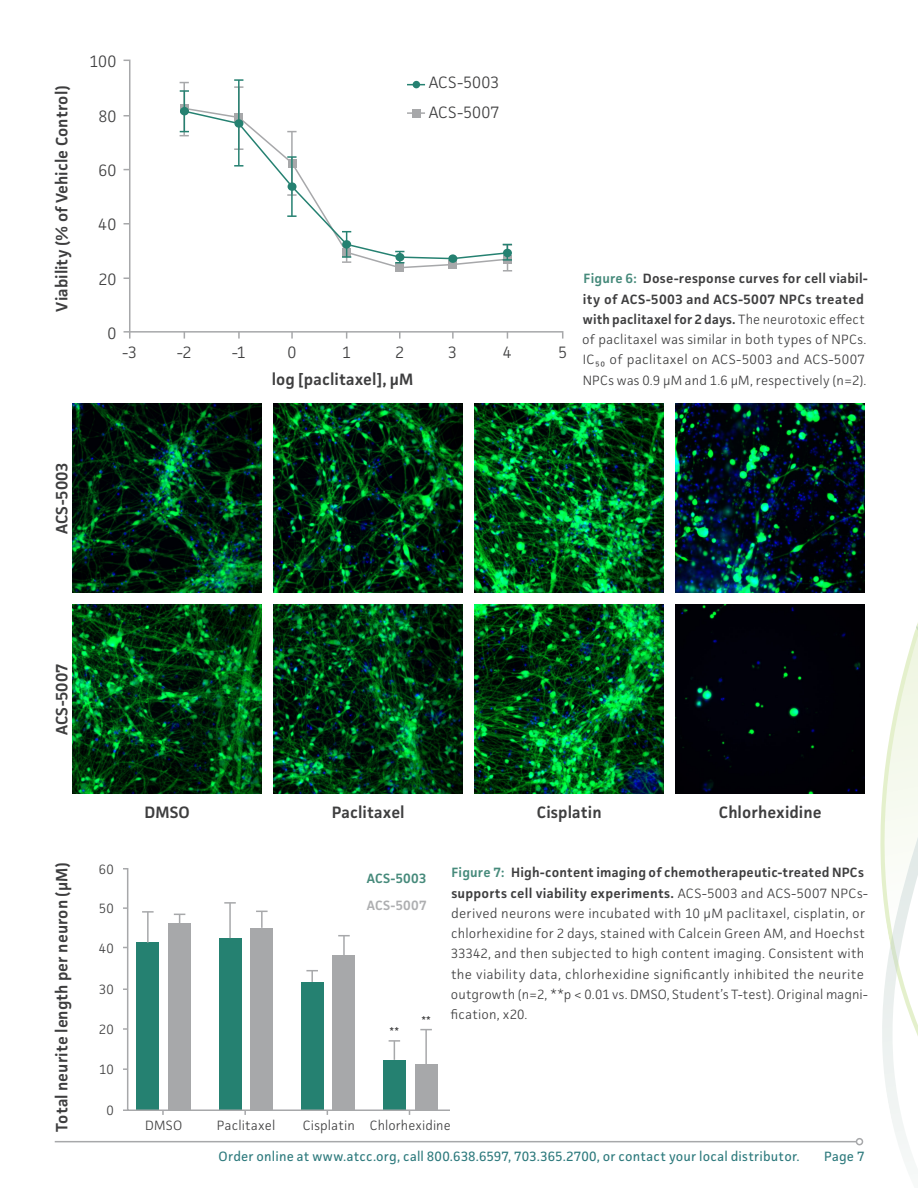
<style>
.page{position:relative;width:918px;height:1188px;background:#fff}
.page>*{position:absolute;margin:0;border:0;box-sizing:border-box;transform-origin:0 0}
.t1{font:600 16.5px "Facit";letter-spacing:.005em;color:#3e3e3f}
.t2{font:300 16.5px "Facit";letter-spacing:.005em;color:#3e3e3f}
.t3{font:300 13.5px/20.2px "Facit";letter-spacing:.015em;color:#3e3e3f}
.t4{font:13.5px "Facit";letter-spacing:.01em;color:#2c797c}
.t5{font:600 13.5px "Facit";letter-spacing:.01em;color:#468a7b}
.t6{font:600 13.5px "Facit";letter-spacing:.015em;color:#aeafb1}
.t7{font:600 9px "Facit";color:#3e3e3f}
.s1{font-weight:600;color:#468a7b}
.s2{font-weight:600}
</style>
<div class="page">
<hr style="left:55px;top:1141px;width:801px;height:1px;background:#a7a8aa">
<svg style="left:123px;top:59px;width:441px;height:280px"></svg>
<hr style="left:238px;top:80px;width:2px;height:86px;background:#258171">
<div style="left:180px;top:107px;width:9px;height:8px;background:#258171;border-radius:50%"></div>
<div style="left:448px;top:254px;width:9px;height:9px;background:#258171;border-radius:50%"></div>
<svg style="left:503px;top:249px;width:9px;height:8px"></svg>
<svg style="left:183px;top:109px;width:326px;height:151px"></svg>
<img style="left:73px;top:404px;width:189px;height:189px">
<img style="left:73px;top:605px;width:189px;height:189px">
<img style="left:274px;top:404px;width:189px;height:189px">
<img style="left:274px;top:605px;width:189px;height:189px">
<img style="left:475px;top:404px;width:189px;height:189px">
<img style="left:475px;top:605px;width:189px;height:189px">
<img style="left:676px;top:404px;width:189px;height:189px">
<div style="left:676px;top:605px;width:135px;height:189px;background:#000108"></div>
<svg style="left:123px;top:868px;width:327px;height:244px"></svg>
<svg style="left:811px;top:584px;width:107px;height:574px"></svg>
<p class="t1" style="left:51px;top:312px;width:228px;rotate:-90deg">Viability (% of Vehicle Control)</p>
<p class="t2" style="left:89px;top:51px;width:28px">100</p>
<p class="t2" style="left:98px;top:106px;width:20px">80</p>
<p class="t2" style="left:98px;top:160px;width:20px">60</p>
<p class="t2" style="left:98px;top:214px;width:20px">40</p>
<p class="t2" style="left:429px;top:72px;width:72px">ACS-5003</p>
<p class="t2" style="left:429px;top:102px;width:72px">ACS-5007</p>
<p class="t2" style="left:98px;top:269px;width:19px">20</p>
<p class="t2" style="left:107px;top:323px;width:10px">0</p>
<p class="t2" style="left:123px;top:342px;width:16px">-3</p>
<p class="t2" style="left:177px;top:342px;width:16px">-2</p>
<p class="t2" style="left:232px;top:342px;width:15px">-1</p>
<p class="t2" style="left:288px;top:342px;width:10px">0</p>
<p class="t2" style="left:342px;top:342px;width:10px">1</p>
<p class="t1" style="left:272px;top:369px;width:143px">log [paclitaxel], μM</p>
<p class="t2" style="left:395px;top:342px;width:10px">2</p>
<p class="t2" style="left:448px;top:342px;width:10px">3</p>
<p class="t2" style="left:503px;top:342px;width:10px">4</p>
<p class="t2" style="left:558px;top:342px;width:10px">5</p>
<p class="t3" style="left:582px;top:268px;width:287px"><span class="s1">Figure 6:</span> <span class="s2">Dose-response curves for cell viabil&shy;ity of ACS-5003 and ACS-5007 NPCs treated with paclitaxel for 2 days.</span> The neurotoxic effect of paclitaxel was similar in both types of NPCs.<br>IC₅₀ of paclitaxel on ACS-5003 and ACS-5007<br>NPCs was 0.9 µM and 1.6 µM, respectively (n=2).</p>
<p class="t1" style="left:51px;top:534px;width:73px;rotate:-90deg">ACS-5003</p>
<p class="t1" style="left:51px;top:735px;width:74px;rotate:-90deg">ACS-5007</p>
<p class="t1" style="left:51px;top:1132px;width:271px;rotate:-90deg">Total neurite length per neuron (μM)</p>
<p class="t3" style="left:99px;top:859px;width:16px">60</p>
<p class="t3" style="left:99px;top:898px;width:16px">50</p>
<p class="t3" style="left:99px;top:938px;width:17px">40</p>
<p class="t3" style="left:99px;top:979px;width:16px">30</p>
<p class="t3" style="left:99px;top:1019px;width:16px">20</p>
<p class="t3" style="left:99px;top:1059px;width:16px">10</p>
<p class="t3" style="left:106px;top:1100px;width:9px">0</p>
<p class="t1" style="left:145px;top:802px;width:47px">DMSO</p>
<p class="t1" style="left:332px;top:802px;width:74px">Paclitaxel</p>
<p class="t1" style="left:537px;top:802px;width:66px">Cisplatin</p>
<p class="t1" style="left:719px;top:802px;width:104px">Chlorhexidine</p>
<p class="t3" style="left:145px;top:1115px;width:38px">DMSO</p>
<p class="t5" style="left:367px;top:870px;width:61px">ACS-5003</p>
<p class="t6" style="left:367px;top:897px;width:61px">ACS-5007</p>
<p class="t7" style="left:390px;top:1025px;width:11px">**</p>
<p class="t7" style="left:421px;top:1015px;width:11px">**</p>
<p class="t3" style="left:451px;top:862px;width:419px"><span class="s1">Figure 7:</span> <span class="s2">High-content imaging of chemotherapeutic-treated NPCs supports cell viability experiments.</span> ACS-5003 and ACS-5007 NPCs&shy;derived neurons were incubated with 10 µM paclitaxel, cisplatin, or chlorhexidine for 2 days, stained with Calcein Green AM, and Hoechst 33342, and then subjected to high content imaging. Consistent with the viability data, chlorhexidine significantly inhibited the neurite outgrowth (n=2, **p &lt; 0.01 vs. DMSO, Student’s T-test). Original magni&shy;fication, x20.</p>
<p class="t3" style="left:217px;top:1115px;width:60px">Paclitaxel</p>
<p class="t3" style="left:303px;top:1115px;width:54px">Cisplatin</p>
<p class="t3" style="left:370px;top:1115px;width:83px">Chlorhexidine</p>
<p class="t4" style="left:219px;top:1148px;width:583px">Order online at www.atcc.org, call 800.638.6597, 703.365.2700, or contact your local distributor.</p>
<p class="t4" style="left:824px;top:1148px;width:42px">Page 7</p>
</div>
